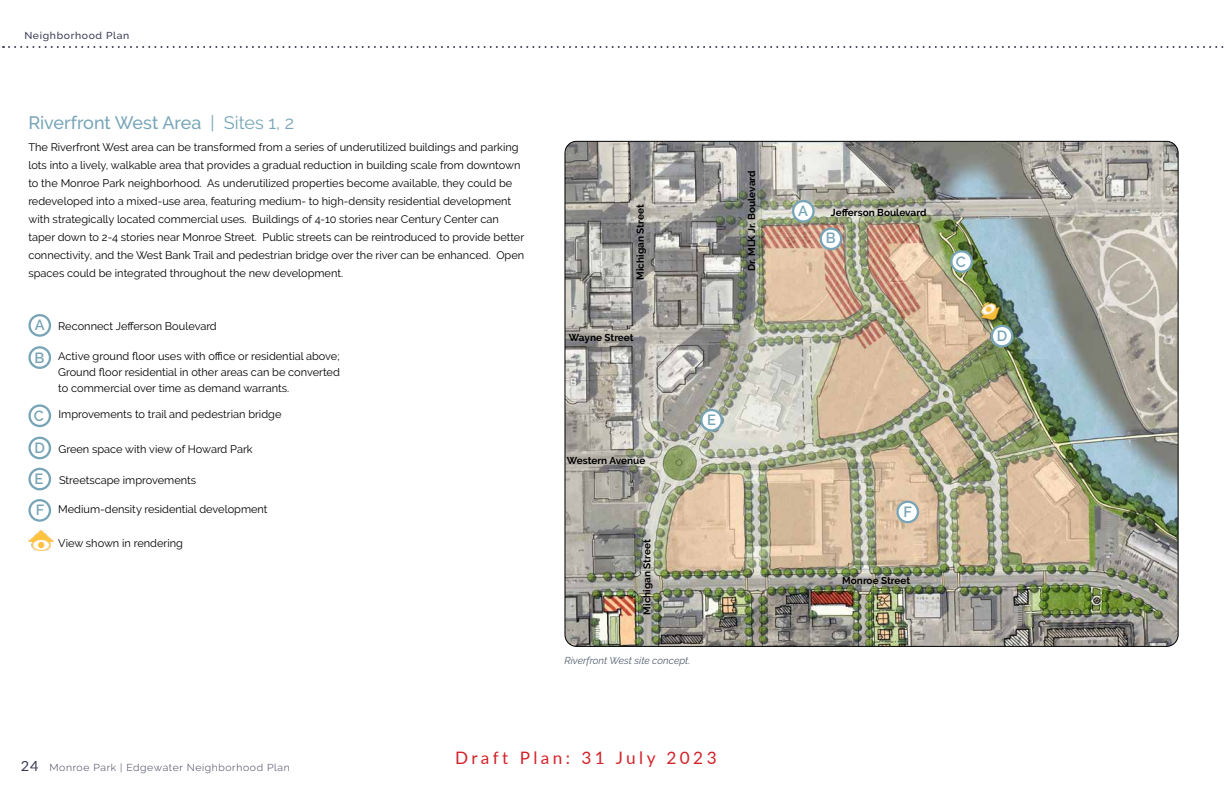
<style>
.page{position:relative;width:1224px;height:792px;background:#fff}
.page>*{position:absolute;margin:0;border:0;box-sizing:border-box;transform-origin:0 0}
.t1{font:500 18px "Raleway";color:#77a5b7}
.t2{font:17.2px "Lato";letter-spacing:.2em;color:#d2232a}
.t3{font:600 14.7px/31.3px "Raleway";color:#77a5b7}
.t4{font:11px/18px "Raleway";color:#000}
.t5{font:700 10px "Raleway";color:#000}
.t6{font:300 10px "Raleway";letter-spacing:.06em;color:#3a3d56;scale:1.04 1}
.t7{font:italic 10px "Raleway";color:#545d6e}
.t8{font:500 10px "Raleway";letter-spacing:.06em;color:#3a3d56;scale:1.04 1}
.s1{font-weight:400}
.s2{font-family:"Lato";font-weight:400;font-size:14px}
</style>
<div class="page">
<svg style="left:3px;top:46px;width:1221px;height:2px"></svg>
<div style="left:28px;top:437px;width:23px;height:22px;border:2px solid #77a5b7;border-radius:50%"></div>
<div style="left:28px;top:404px;width:23px;height:23px;border:2px solid #77a5b7;border-radius:50%"></div>
<div style="left:28px;top:346px;width:23px;height:23px;border:2px solid #77a5b7;border-radius:50%"></div>
<div style="left:28px;top:314px;width:23px;height:23px;border:2px solid #77a5b7;border-radius:50%"></div>
<div style="left:28px;top:468px;width:23px;height:22px;border:2px solid #77a5b7;border-radius:50%"></div>
<div style="left:28px;top:499px;width:23px;height:23px;border:2px solid #77a5b7;border-radius:50%"></div>
<img style="left:566px;top:141px;width:611px;height:504px">
<div style="left:992px;top:326px;width:20px;height:20px;background:#fff;border-radius:50%"></div>
<div style="left:991px;top:325px;width:22px;height:22px;border:2px solid #77a5b7;border-radius:50%"></div>
<div style="left:951px;top:251px;width:21px;height:21px;background:#fff;border-radius:50%"></div>
<div style="left:950px;top:250px;width:23px;height:23px;border:2px solid #77a5b7;border-radius:50%"></div>
<div style="left:821px;top:229px;width:20px;height:20px;background:#fff;border-radius:50%"></div>
<div style="left:820px;top:227px;width:22px;height:23px;border:2px solid #77a5b7;border-radius:50%"></div>
<svg style="left:793px;top:201px;width:21px;height:21px"></svg>
<div style="left:792px;top:200px;width:23px;height:23px;border:2px solid #77a5b7;border-radius:50%"></div>
<div style="left:701px;top:410px;width:21px;height:20px;background:#fff;border-radius:50%"></div>
<div style="left:700px;top:409px;width:23px;height:23px;border:2px solid #77a5b7;border-radius:50%"></div>
<div style="left:898px;top:502px;width:20px;height:20px;background:#fff;border-radius:50%"></div>
<div style="left:896px;top:501px;width:23px;height:22px;border:2px solid #77a5b7;border-radius:50%"></div>
<img style="left:28px;top:531px;width:25px;height:20px">
<div style="left:977px;top:301px;width:29px;height:27px;background:#000;opacity:.75"></div>
<img style="left:974px;top:298px;width:29px;height:27px">
<p class="t8" style="left:24px;top:29px;width:102px">Neighborhood Plan</p>
<h1 class="t1" style="left:28px;top:112px;width:267px">Riverfront West Area <span class="s1">| Sites 1, 2</span></h1>
<p class="t4" style="left:28px;top:138px;width:497px">The Riverfront West area can be transformed from a series of underutilized buildings and parking lots into a lively, walkable area that provides a gradual reduction in building scale from downtown to the Monroe Park neighborhood. As underutilized properties become available, they could be redeveloped into a mixed-use area, featuring medium- to high-density residential development with strategically located commercial uses. Buildings of 4-10 stories near Century Center can taper down to 2-4 stories near Monroe Street. Public streets can be reintroduced to provide better connectivity, and the West Bank Trail and pedestrian bridge over the river can be enhanced. Open spaces could be integrated throughout the new development.</p>
<h3 class="t3" style="left:35px;top:309px;width:11px">A</h3>
<p class="t4" style="left:58px;top:317px;width:160px">Reconnect Jefferson Boulevard</p>
<h3 class="t3" style="left:34px;top:342px;width:11px">B</h3>
<p class="t4" style="left:58px;top:348px;width:283px;line-height:16px;text-align:justify">Active ground floor uses with office or residential above; Ground floor residential in other areas can be converted to commercial over time as demand warrants.</p>
<h3 class="t3" style="left:34px;top:400px;width:12px">C</h3>
<p class="t4" style="left:59px;top:405px;width:224px">Improvements to trail and pedestrian bridge</p>
<h3 class="t3" style="left:35px;top:432px;width:12px">D</h3>
<p class="t4" style="left:59px;top:440px;width:196px">Green space with view of Howard Park</p>
<h3 class="t3" style="left:34px;top:463px;width:11px">E<br>F</h3>
<p class="t4" style="left:59px;top:471px;width:139px">Streetscape improvements</p>
<p class="t4" style="left:58px;top:500px;width:211px">Medium-density residential development</p>
<p class="t4" style="left:58px;top:534px;width:126px">View shown in rendering</p>
<p class="t5" style="left:635px;top:280px;width:77px;rotate:-90deg">Michigan Street</p>
<p class="t5" style="left:569px;top:332px;width:66px">Wayne Street</p>
<p class="t5" style="left:567px;top:455px;width:80px">Western Avenue</p>
<h3 class="t3" style="left:707px;top:404px;width:10px">E</h3>
<p class="t5" style="left:641px;top:615px;width:77px;rotate:-90deg">Michigan Street</p>
<p class="t7" style="left:564px;top:655px;width:127px">Riverfront West site concept.</p>
<p class="t5" style="left:746px;top:271px;width:102px;rotate:-90deg">Dr. MLK Jr. Boulevard</p>
<p class="t6" style="left:21px;top:762px;width:260px"><span class="s2">24</span> Monroe Park | Edgewater Neighborhood Plan</p>
<h2 class="t2" style="left:455px;top:745px;width:263px">Draft Plan: 31 July 2023</h2>
<h3 class="t3" style="left:798px;top:195px;width:11px">A</h3>
<p class="t5" style="left:831px;top:206px;width:97px">Jefferson Boulevard</p>
<h3 class="t3" style="left:826px;top:222px;width:11px">B</h3>
<h3 class="t3" style="left:956px;top:246px;width:12px">C</h3>
<h3 class="t3" style="left:997px;top:320px;width:12px">D</h3>
<h3 class="t3" style="left:904px;top:496px;width:10px">F</h3>
<p class="t5" style="left:842px;top:575px;width:70px">Monroe Street</p>
</div>
